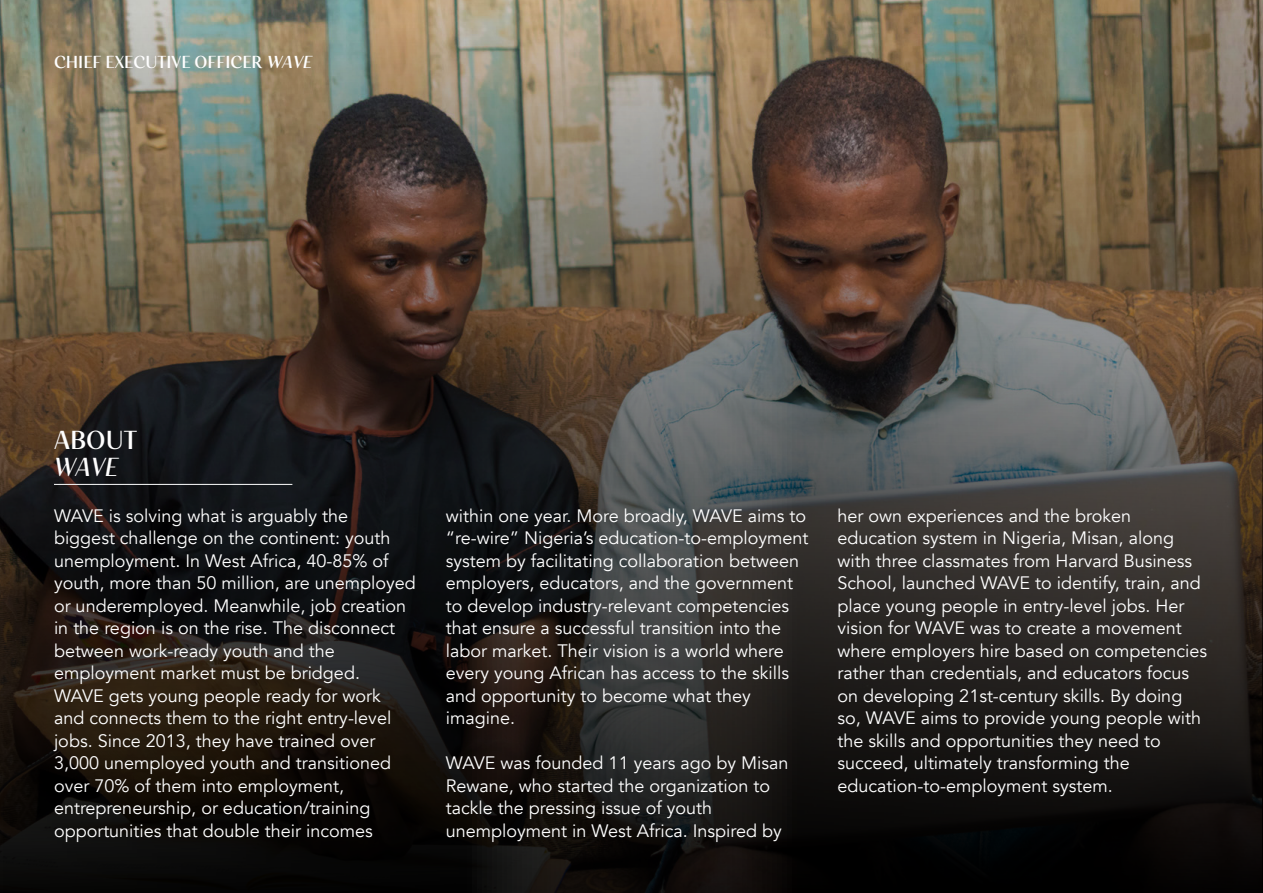
<style>
.page{position:relative;width:1263px;height:893px;background:#fff}
.page>*{position:absolute;margin:0;border:0;box-sizing:border-box;transform-origin:0 0}
.t1{font:27px "Senlot Nor Dem";color:#fff}
.t2{font:27px "Senlot Nor Dem It";color:#fff}
.t3{font:18px/22.5px "Avenir";color:#fff}
.t4{font:18px "Senlot Nor Dem";color:#fff}
.s1{font-style:italic}
</style>
<div class="page">
<img style="left:0;top:0;width:1263px;height:893px">
<svg style="left:1262px;top:228px;width:1px;height:665px"></svg>
<hr style="left:54px;top:484px;width:238px;height:1px;background:#fff">
<p class="t4" style="left:54px;top:52px;width:263px">CHIEF EXECUTIVE OFFICER <span class="s1">WAVE</span></p>
<h1 class="t1" style="left:54px;top:424px;width:85px">ABOUT</h1>
<h1 class="t2" style="left:54px;top:451px;width:66px">WAVE</h1>
<p class="t3" style="left:54px;top:505px;width:363px">WAVE is solving what is arguably the<br>biggest challenge on the continent: youth unemployment. In West Africa, 40-85% of youth, more than 50 million, are unemployed or underemployed. Meanwhile, job creation in the region is on the rise. The disconnect between work-ready youth and the employment market must be bridged.<br>WAVE gets young people ready for work<br>and connects them to the right entry-level jobs. Since 2013, they have trained over 3,000 unemployed youth and transitioned over 70% of them into employment, entrepreneurship, or education/training opportunities that double their incomes</p>
<p class="t3" style="left:446px;top:505px;width:364px">within one year. More broadly, WAVE aims to “re-wire” Nigeria’s education-to-employment system by facilitating collaboration between employers, educators, and the government to develop industry-relevant competencies that ensure a successful transition into the labor market. Their vision is a world where every young African has access to the skills and opportunity to become what they imagine.</p>
<p class="t3" style="left:446px;top:752px;width:344px">WAVE was founded 11 years ago by Misan Rewane, who started the organization to tackle the pressing issue of youth unemployment in West Africa. Inspired by</p>
<p class="t3" style="left:838px;top:505px;width:371px">her own experiences and the broken education system in Nigeria, Misan, along with three classmates from Harvard Business School, launched WAVE to identify, train, and place young people in entry-level jobs. Her vision for WAVE was to create a movement where employers hire based on competencies rather than credentials, and educators focus on developing 21st-century skills. By doing so, WAVE aims to provide young people with the skills and opportunities they need to succeed, ultimately transforming the education-to-employment system.</p>
</div>
